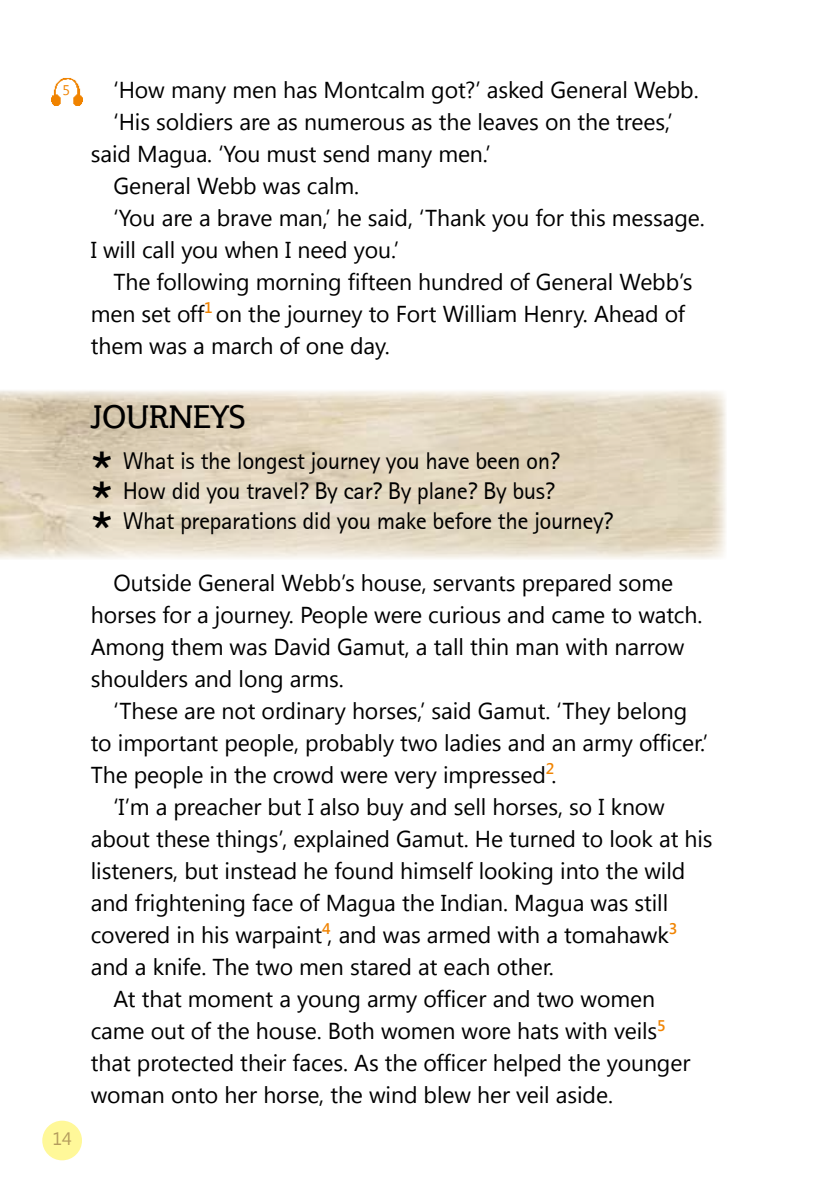
<style>
.page{position:relative;width:840px;height:1191px;background:#fff}
.page>*{position:absolute;margin:0;border:0;box-sizing:border-box;transform-origin:0 0}
.t1{font:32px "Steinem";color:#000}
.t2{font:23.8px/30px "Libre Sans Serif S Si";letter-spacing:-.02em;color:#000;scale:1.05 1}
.t3{font:23px/32px "Segoe UI";letter-spacing:-.005em;color:#000}
.t4{font:18px "Segoe UI";color:#b49c5d}
.t5{font:14px "Segoe UI";color:#f08300}
</style>
<div class="page">
<div style="left:42px;top:1120px;width:40px;height:40px;background:#fff899;border-radius:50%"></div>
<img style="left:52px;top:78px;width:30px;height:27px">
<svg style="left:93px;top:451px;width:18px;height:17px"></svg>
<svg style="left:93px;top:481px;width:18px;height:17px"></svg>
<svg style="left:93px;top:511px;width:18px;height:17px"></svg>
<p class="t5" style="left:62px;top:80px;width:9px">5</p>
<p class="t4" style="left:52px;top:1126px;width:21px">14</p>
<p class="t3" style="left:113px;top:72px;width:586px">‘How many men has Montcalm got?’ asked General Webb.</p>
<p class="t3" style="left:113px;top:104px;width:560px">‘His soldiers are as numerous as the leaves on the trees,’</p>
<p class="t3" style="left:91px;top:136px;width:401px">said Magua. ‘You must send many men.’</p>
<p class="t3" style="left:113px;top:168px;width:247px">General Webb was calm.</p>
<p class="t3" style="left:113px;top:200px;width:592px">‘You are a brave man,’ he said, ‘Thank you for this message.</p>
<p class="t3" style="left:91px;top:232px;width:309px">I will call you when I need you.’</p>
<p class="t3" style="left:113px;top:264px;width:580px">The following morning fifteen hundred of General Webb’s</p>
<p class="t3" style="left:91px;top:296px;width:595px">men set off<sup>1</sup> on the journey to Fort William Henry. Ahead of</p>
<p class="t3" style="left:91px;top:328px;width:300px">them was a march of one day.</p>
<h1 class="t1" style="left:91px;top:399px;width:156px">JOURNEYS</h1>
<p class="t2" style="left:123px;top:446px;width:468px">What is the longest journey you have been on?<br>How did you travel? By car? By plane? By bus?<br>What preparations did you make before the journey?</p>
<p class="t3" style="left:91px;top:566px;width:612px;text-indent:23px">Outside General Webb’s house, servants prepared some horses for a journey. People were curious and came to watch.<br>Among them was David Gamut, a tall thin man with narrow shoulders and long arms.</p>
<p class="t3" style="left:113px;top:694px;width:575px">‘These are not ordinary horses,’ said Gamut. ‘They belong</p>
<p class="t3" style="left:91px;top:726px;width:618px">to important people, probably two ladies and an army officer.’</p>
<p class="t3" style="left:91px;top:758px;width:467px">The people in the crowd were very impressed<sup>2</sup>.</p>
<p class="t3" style="left:113px;top:790px;width:552px">‘I’m a preacher but I also buy and sell horses, so I know</p>
<p class="t3" style="left:91px;top:822px;width:623px">about these things’, explained Gamut. He turned to look at his</p>
<p class="t3" style="left:91px;top:854px;width:595px">listeners, but instead he found himself looking into the wild</p>
<p class="t3" style="left:91px;top:886px;width:578px">and frightening face of Magua the Indian. Magua was still</p>
<p class="t3" style="left:91px;top:918px;width:587px">covered in his warpaint<sup>4</sup>, and was armed with a tomahawk<sup>3</sup></p>
<p class="t3" style="left:91px;top:950px;width:464px">and a knife. The two men stared at each other.</p>
<p class="t3" style="left:113px;top:982px;width:542px">At that moment a young army officer and two women</p>
<p class="t3" style="left:91px;top:1014px;width:576px">came out of the house. Both women wore hats with veils<sup>5</sup></p>
<p class="t3" style="left:91px;top:1046px;width:600px">that protected their faces. As the officer helped the younger</p>
<p class="t3" style="left:91px;top:1078px;width:523px">woman onto her horse, the wind blew her veil aside.</p>
</div>
